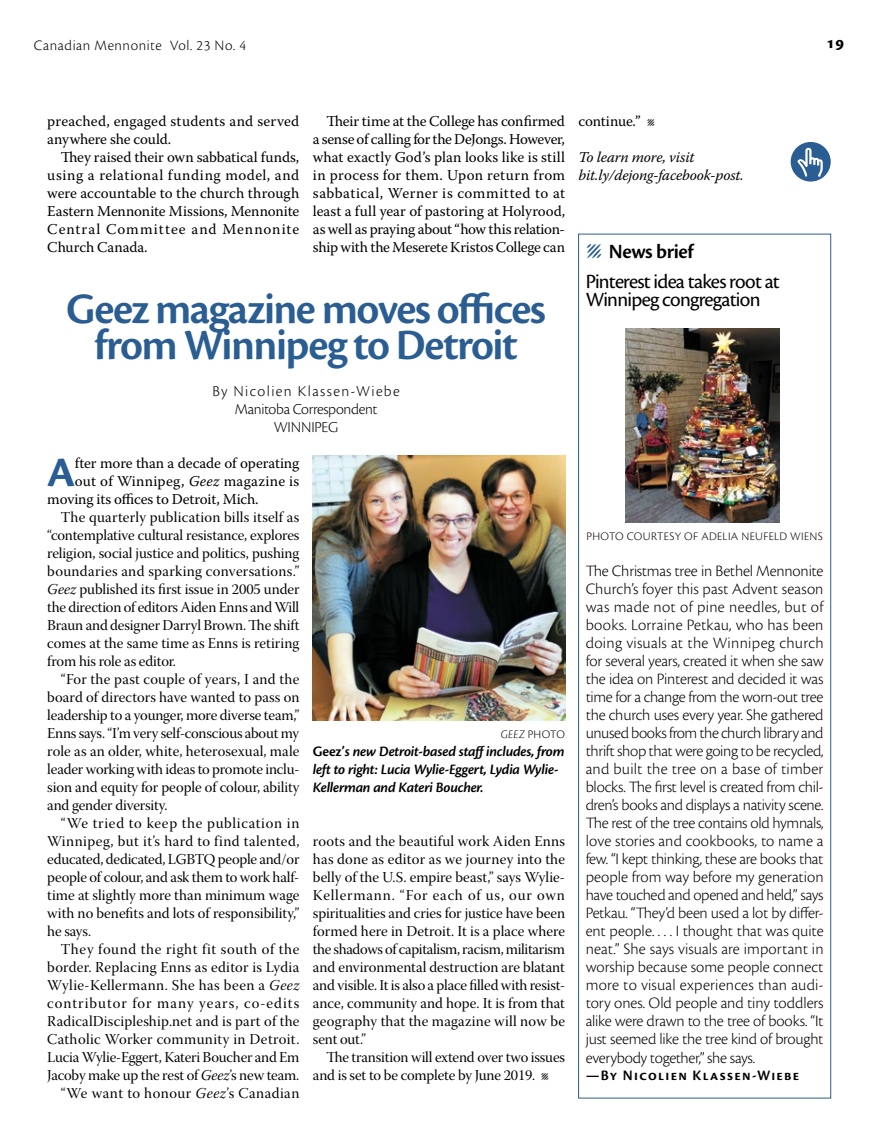
<style>
.page{position:relative;width:878px;height:1148px;background:#fff}
.page>*{position:absolute;margin:0;border:0;box-sizing:border-box;transform-origin:0 0}
.t1{font:600 45px/36px "Cronos Pro";letter-spacing:-.03em;color:#2a5d92;text-align:center}
.t2{font:700 43.65px "Cronos Pro";color:#2a5d92}
.t3{font:21px/30.5px "Cronos Pro";letter-spacing:-.035em;color:#000}
.t4{font:700 18px "Cronos Pro";color:#000}
.t5{font:300 16.5px/18px "Cronos Pro";letter-spacing:-.01em;color:#000;text-align:justify}
.t6{font:300 15.75px/18px "Cronos Pro";letter-spacing:-.005em;color:#000;text-align:center}
.t7{font:15px/18px "Warnock Pro Subh";letter-spacing:.005em;color:#000;text-align:justify}
.t8{font:15px/18px "Warnock Pro";color:#000;text-align:justify}
.t9{font:italic 600 15px/18px "Cronos Pro";letter-spacing:-.02em;color:#000}
.t10{font:italic 15px/18px "Warnock Pro";letter-spacing:-.01em;color:#000}
.t11{font:300 15px "Cronos Pro";letter-spacing:.04em;color:#000}
.t12{font:600 15px "Cronos Pro";letter-spacing:.085em;color:#000}
.t13{font:300 12px "Cronos Pro";letter-spacing:.03em;color:#000}
.s1{font-weight:300;font-style:italic}
.s2{font-family:"Warnock Pro";font-size:30px;color:#2a5d92}
.s3{font-weight:600}
.s4{font-style:italic}
.s5{font-family:"Warnock Pro It Subh"}
.s6{font-style:normal}
.s7{font-family:"Warnock Pro"}
</style>
<div class="page">
<img style="left:313px;top:455px;width:252px;height:265px">
<div style="left:790px;top:142px;width:40px;height:40px;background:#2a5d92;border-radius:50%"></div>
<div style="left:578px;top:234px;width:253px;height:864px;border:1px solid #2a5d92"></div>
<img style="left:625px;top:328px;width:154px;height:194px">
<svg style="left:797px;top:147px;width:25px;height:30px"></svg>
<p class="t11" style="left:34px;top:36px;width:214px">Canadian Mennonite Vol. 23 No. 4</p>
<p class="t4" style="left:826px;top:32px;width:19px">19</p>
<p class="t8" style="left:47px;top:112px;width:253px">preached, engaged students and served anywhere she could.</p>
<p class="t8" style="left:47px;top:148px;width:254px;text-indent:14px">They raised their own sabbatical funds, using a relational funding model, and were accountable to the church through Eastern Mennonite Missions, Mennonite Central Committee and Mennonite Church Canada.</p>
<p class="t8" style="left:313px;top:112px;width:254px;text-indent:14px">Their time at the College has confirmed a sense of calling for the DeJongs. However, what exactly God’s plan looks like is still in process for them. Upon return from sabbatical, Werner is committed to at least a full year of pastoring at Holyrood, as well as praying about “how this relation&shy;ship with the Meserete Kristos College can</p>
<p class="t8" style="left:578px;top:112px;width:78px">continue.” <span class="s1">l</span></p>
<p class="t10" style="left:578px;top:148px;width:167px">To learn more, visit bit.ly/dejong-facebook-post.</p>
<h3 class="t3" style="left:585px;top:236px;width:196px"><span class="s2">Λ</span> <span class="s3">News brief<br></span>Pinterest idea takes root at</h3>
<h3 class="t3" style="left:585px;top:284px;width:176px">Winnipeg congregation</h3>
<h1 class="t1" style="left:66px;top:292px;width:481px">Geez magazine moves offices from Winnipeg to Detroit</h1>
<p class="t6" style="left:212px;top:382px;width:189px">By Nicolien Klassen-Wiebe<br>Manitoba Correspondent<br>WINNIPEG</p>
<h2 class="t2" style="left:47px;top:447px;width:29px">A</h2>
<p class="t8" style="left:75px;top:454px;width:226px">fter more than a decade of operating</p>
<p class="t8" style="left:75px;top:472px;width:226px">out of Winnipeg, <span class="s4">Geez</span> magazine is</p>
<p class="t8" style="left:47px;top:490px;width:213px">moving its offices to Detroit, Mich.</p>
<p class="t7" style="left:47px;top:510px;width:254px;text-indent:14px">The quarterly publication bills itself as “contemplative cultural resistance, explores religion, social justice and politics, pushing boundaries and sparking conversations.” <span class="s5">Geez</span> published its first issue in 2005 under the direction of editors Aiden Enns and Will Braun and designer Darryl Brown. The shift comes at the same time as Enns is retiring from his role as editor.</p>
<p class="t7" style="left:47px;top:672px;width:254px;text-indent:14px">“For the past couple of years, I and the board of directors have wanted to pass on leadership to a younger, more diverse team,” Enns says. “I’m very self-conscious about my role as an older, white, heterosexual, male leader working with ideas to promote inclu&shy;sion and equity for people of colour, ability and gender diversity.</p>
<p class="t7" style="left:47px;top:816px;width:254px;text-indent:14px">“We tried to keep the publication in Winnipeg, but it’s hard to find talented, educated, dedicated, LGBTQ people and/or people of colour, and ask them to work half&shy;time at slightly more than minimum wage with no benefits and lots of responsibility,” he says.</p>
<p class="t7" style="left:47px;top:942px;width:254px;text-align:right">They found the right fit south of the border. Replacing Enns as editor is Lydia Wylie-Kellermann. She has been a <span class="s5">Geez </span>contributor for many years, co-edits RadicalDiscipleship.net and is part of the Catholic Worker community in Detroit.<br>Lucia Wylie-Eggert, Kateri Boucher and Em Jacoby make up the rest of <span class="s5">Geez</span>’s new team. “We want to honour <span class="s5">Geez</span>’s Canadian</p>
<p class="t13" style="left:586px;top:529px;width:237px">PHOTO COURTESY OF ADELIA NEUFELD WIENS</p>
<p class="t5" style="left:585px;top:562px;width:240px">The Christmas tree in Bethel Mennonite Church’s foyer this past Advent season was made not of pine needles, but of books. Lorraine Petkau, who has been doing visuals at the Winnipeg church for several years, created it when she saw the idea on Pinterest and decided it was time for a change from the worn-out tree the church uses every year. She gathered unused books from the church library and thrift shop that were going to be recycled, and built the tree on a base of timber blocks. The first level is created from chil&shy;dren’s books and displays a nativity scene.<br>The rest of the tree contains old hymnals, love stories and cookbooks, to name a few. “I kept thinking, these are books that people from way before my generation have touched and opened and held,” says Petkau. “They’d been used a lot by differ&shy;ent people. . . . I thought that was quite neat.” She says visuals are important in worship because some people connect more to visual experiences than audi&shy;tory ones. Old people and tiny toddlers alike were drawn to the tree of books. “It just seemed like the tree kind of brought everybody together,” she says.</p>
<p class="t12" style="left:585px;top:1067px;width:215px">—By Nicolien Klassen-Wiebe</p>
<p class="t13" style="left:500px;top:727px;width:66px"><span class="s4">GEEZ</span> PHOTO</p>
<p class="t9" style="left:313px;top:743px;width:253px"><span class="s6">Geez’</span>s new Detroit-based staff includes, from left to right: Lucia Wylie-Eggert, Lydia Wylie-<br>Kellerman and Kateri Boucher.</p>
<p class="t7" style="left:313px;top:834px;width:254px">roots and the beautiful work Aiden Enns has done as editor as we journey into the belly of the U.S. empire beast,” says Wylie-Kellermann. “For each of us, our own spiritualities and cries for justice have been formed here in Detroit. It is a place where the shadows of capitalism, racism, militarism and environmental destruction are blatant and visible. It is also a place filled with resist&shy;ance, community and hope. It is from that geography that the magazine will now be sent out.”</p>
<p class="t7" style="left:313px;top:1050px;width:254px;text-indent:14px">The transition will extend over two issues and is set to be complete by June 2019. <span class="s7">l</span></p>
</div>
